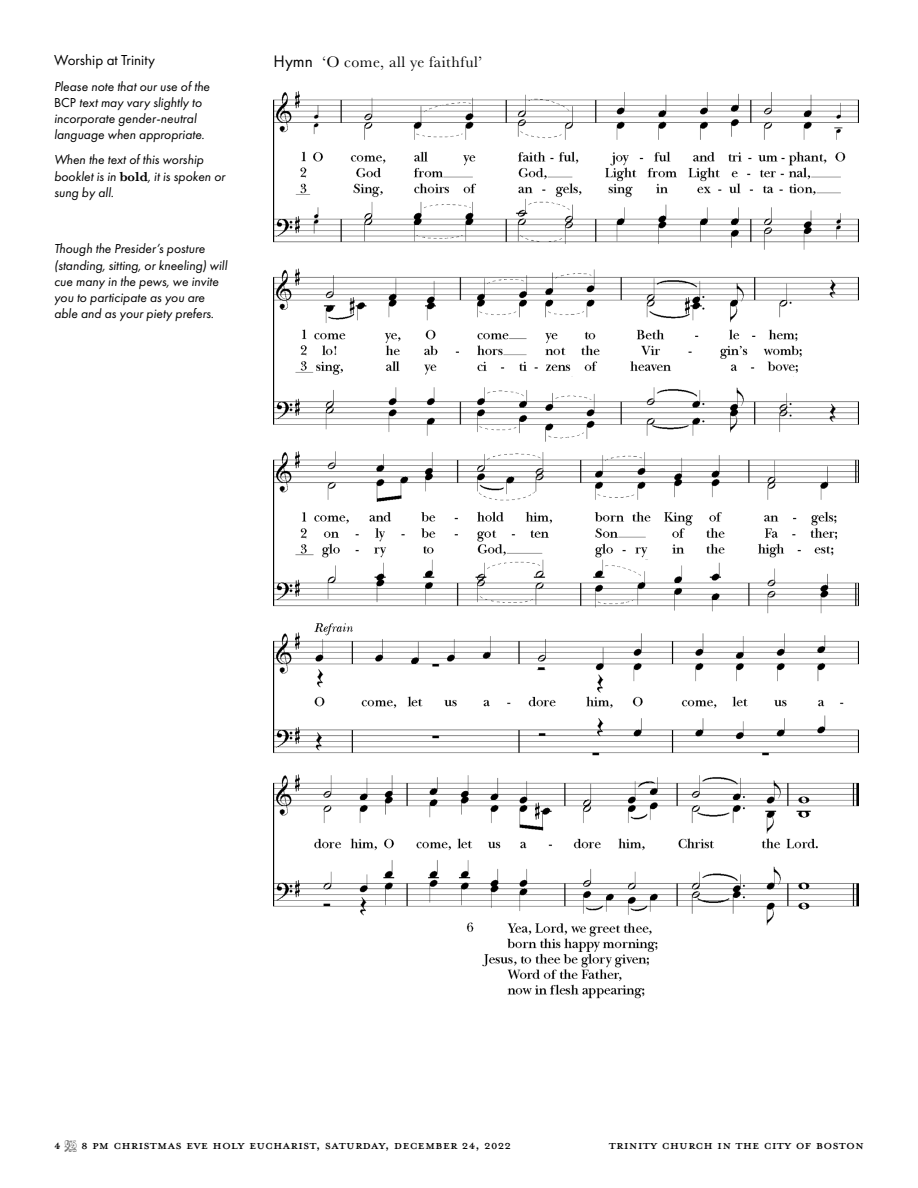
<style>
.page{position:relative;width:918px;height:1188px;background:#fff}
.page>*{position:absolute;margin:0;border:0;box-sizing:border-box;transform-origin:0 0}
.t1{font:18px "Mrs Eaves All Petite Caps OT";color:#000}
.t2{font:15.75px "Baskerville No 2";letter-spacing:.03em;color:#000}
.t3{font:15px "Futura PT";color:#000}
.t4{font:italic 13.5px/16.2px "Futura PT";color:#000}
.s1{font-family:"Futura PT";font-size:17.25px}
.s2{font-style:normal}
.s3{font-family:"Baskerville No 2 Sem Bol";font-style:normal}
</style>
<div class="page">
<img style="left:274px;top:91px;width:585px;height:908px">
<p class="t3" style="left:54px;top:52px;width:102px">Worship at Trinity</p>
<p class="t2" style="left:274px;top:53px;width:210px"><span class="s1">Hymn</span> ‘O come, all ye faithful’</p>
<p class="t4" style="left:54px;top:78px;width:157px">Please note that our use of the<br><span class="s2">BCP</span> text may vary slightly to incorporate gender-neutral language when appropriate.</p>
<p class="t4" style="left:54px;top:152px;width:173px">When the text of this worship booklet is in <span class="s3">bold</span>, it is spoken or sung by all.</p>
<p class="t4" style="left:54px;top:241px;width:175px">Though the Presider’s posture (standing, sitting, or kneeling) will cue many in the pews, we invite you to participate as you are able and as your piety prefers.</p>
<h1 class="t1" style="left:54px;top:1134px;width:459px">4 <sub>X</sub> 8 Pm Christmas eve Holy Eucharist, Saturday, December 24, 2022</h1>
<h1 class="t1" style="left:609px;top:1134px;width:257px">Trinity Church in the City of Boston</h1>
</div>
